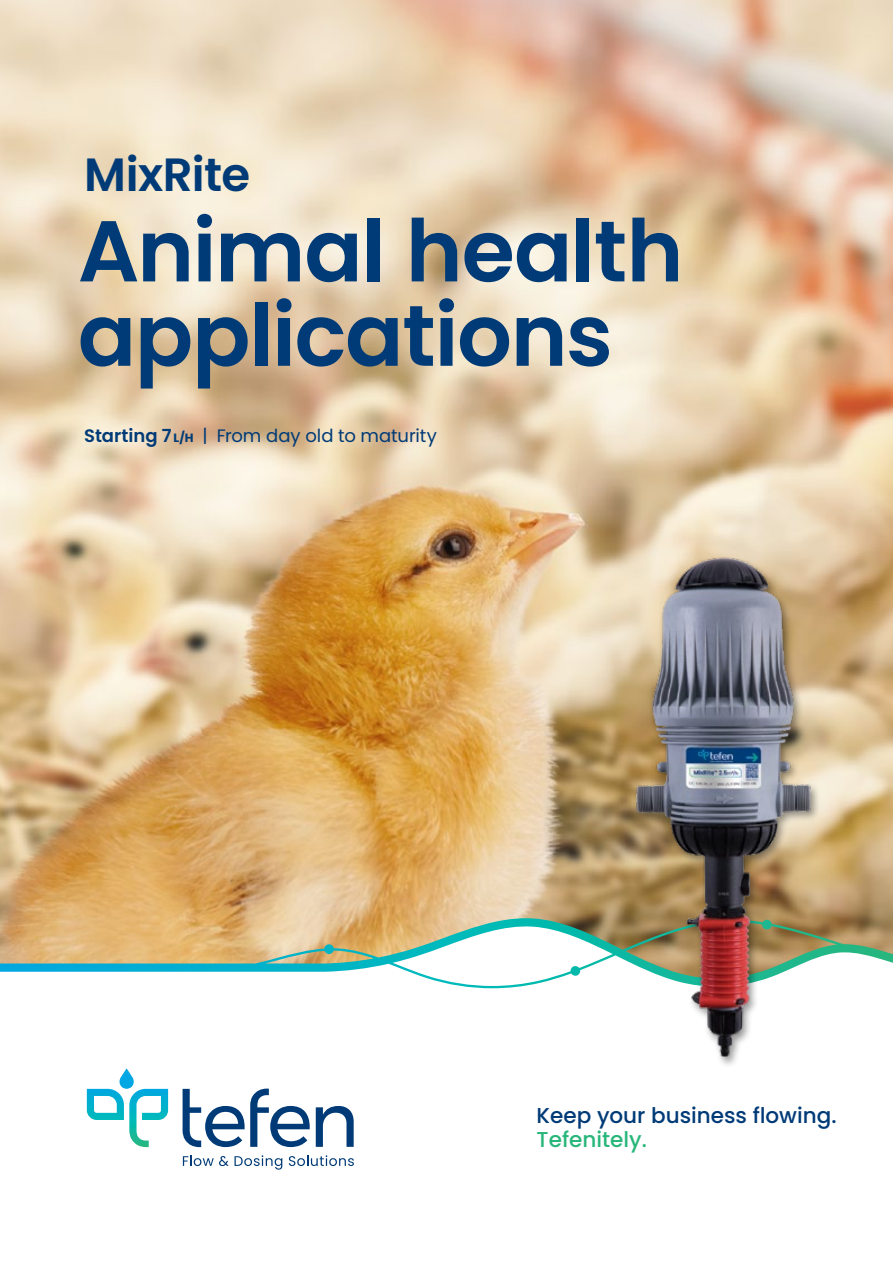
<style>
.page{position:relative;width:893px;height:1263px;background:#fff}
.page>*{position:absolute;margin:0;border:0;box-sizing:border-box;transform-origin:0 0}
.t1{font:600 86.25px/84.4px "Poppins";letter-spacing:-.015em;color:#003b77}
.t2{font:600 46.65px "Poppins";letter-spacing:-.015em;color:#003b77}
.t3{font:500 21.6px "Poppins";color:#003b77}
.t4{font:500 21.6px "Poppins";color:#28b67a}
.t5{font:18px "Poppins";letter-spacing:-.005em;color:#003b77}
.s1{font-weight:600}
.s2{font-weight:700;font-size:12px}
</style>
<div class="page">
<img style="left:0;top:0;width:893px;height:918px">
<svg style="left:0;top:918px;width:893px;height:70px"></svg>
<svg style="left:316px;top:1106px;width:38px;height:41px"></svg>
<svg style="left:183px;top:1088px;width:127px;height:59px"></svg>
<svg style="left:87px;top:1069px;width:81px;height:78px"></svg>
<svg style="left:183px;top:1155px;width:99px;height:15px"></svg>
<svg style="left:289px;top:1155px;width:65px;height:11px"></svg>
<img style="left:625px;top:546px;width:197px;height:519px">
<h2 class="t2" style="left:84px;top:147px;width:168px">MixRite</h2>
<h1 class="t1" style="left:78px;top:209px;width:607px">Animal health applications</h1>
<p class="t5" style="left:84px;top:425px;width:354px"><span class="s1">Starting 7</span><span class="s2">L/H</span> | From day old to maturity</p>
<p class="t3" style="left:537px;top:1103px;width:301px">Keep your business flowing.</p>
<p class="t4" style="left:537px;top:1126px;width:112px">Tefenitely.</p>
</div>
